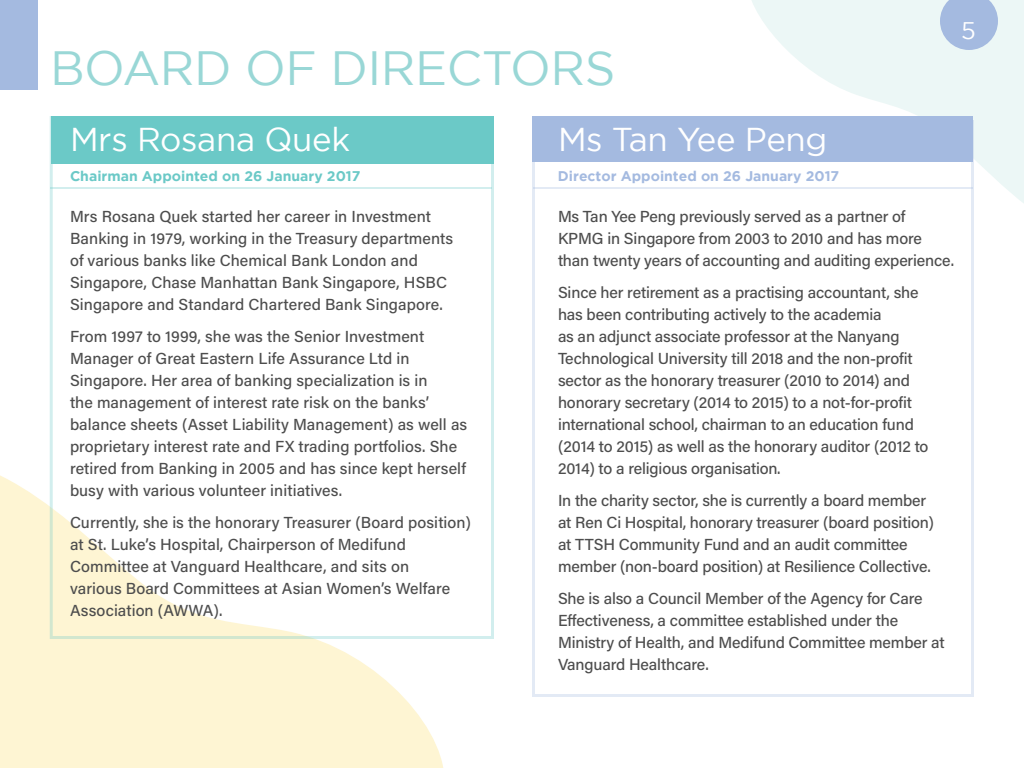
<style>
.page{position:relative;width:1024px;height:768px;background:#fff}
.page>*{position:absolute;margin:0;border:0;box-sizing:border-box;transform-origin:0 0}
.t1{font:48px "Gotham";letter-spacing:-.01em;color:#99d7d6}
.t2{font:33px "Gotham";letter-spacing:-.01em;color:#fff}
.t3{font:24px "Gotham";color:#fff}
.t4{font:16px/22px "Acumin Variable Concept";letter-spacing:-.005em;color:#4d4d4d}
.t5{font:700 14px "Gotham";color:#6bc9c7}
.t6{font:700 14px "Gotham";color:#a4bae0}
</style>
<div class="page">
<svg style="left:752px;top:0;width:272px;height:203px;fill:#ecf7f6"></svg>
<svg style="left:0;top:418px;width:443px;height:350px"></svg>
<svg style="left:940px;top:0;width:58px;height:50px;background:#afc4e3"></svg>
<div style="left:0;top:0;width:38px;height:90px;background:#a4bae0"></div>
<div style="left:51px;top:116px;width:443px;height:48px;background:#6bc9c7"></div>
<div style="left:533px;top:116px;width:440px;height:46px;background:#a4bae0"></div>
<hr style="left:50px;top:187px;width:442px;height:2px;background:#6bc9c7">
<hr style="left:533px;top:187px;width:440px;height:2px;background:#a4bae0">
<h1 class="t1" style="left:50px;top:42px;width:567px">BOARD OF DIRECTORS</h1>
<h3 class="t3" style="left:961px;top:17px;width:16px">5</h3>
<h2 class="t2" style="left:70px;top:121px;width:282px">Mrs Rosana Quek</h2>
<h2 class="t2" style="left:558px;top:121px;width:271px">Ms Tan Yee Peng</h2>
<p class="t5" style="left:70px;top:168px;width:292px">Chairman Appointed on 26 January 2017</p>
<p class="t6" style="left:558px;top:168px;width:283px">Director Appointed on 26 January 2017</p>
<p class="t4" style="left:70px;top:205px;width:385px">Mrs Rosana Quek started her career in Investment Banking in 1979, working in the Treasury departments of various banks like Chemical Bank London and Singapore, Chase Manhattan Bank Singapore, HSBC Singapore and Standard Chartered Bank Singapore.</p>
<p class="t4" style="left:70px;top:325px;width:399px">From 1997 to 1999, she was the Senior Investment Manager of Great Eastern Life Assurance Ltd in Singapore. Her area of banking specialization is in<br>the management of interest rate risk on the banks’ balance sheets (Asset Liability Management) as well as proprietary interest rate and FX trading portfolios. She retired from Banking in 2005 and has since kept herself busy with various volunteer initiatives.</p>
<p class="t4" style="left:70px;top:511px;width:402px">Currently, she is the honorary Treasurer (Board position) at St. Luke’s Hospital, Chairperson of Medifund Committee at Vanguard Healthcare, and sits on<br>various Board Committees at Asian Women’s Welfare Association (AWWA).</p>
<p class="t4" style="left:558px;top:205px;width:398px">Ms Tan Yee Peng previously served as a partner of<br>KPMG in Singapore from 2003 to 2010 and has more than twenty years of accounting and auditing experience.</p>
<p class="t4" style="left:558px;top:281px;width:372px">Since her retirement as a practising accountant, she has been contributing actively to the academia<br>as an adjunct associate professor at the Nanyang Technological University till 2018 and the non-profit sector as the honorary treasurer (2010 to 2014) and honorary secretary (2014 to 2015) to a not-for-profit international school, chairman to an education fund (2014 to 2015) as well as the honorary auditor (2012 to 2014) to a religious organisation.</p>
<p class="t4" style="left:558px;top:489px;width:377px">In the charity sector, she is currently a board member at Ren Ci Hospital, honorary treasurer (board position) at TTSH Community Fund and an audit committee member (non-board position) at Resilience Collective.</p>
<p class="t4" style="left:558px;top:587px;width:388px">She is also a Council Member of the Agency for Care Effectiveness, a committee established under the Ministry of Health, and Medifund Committee member at Vanguard Healthcare.</p>
</div>
